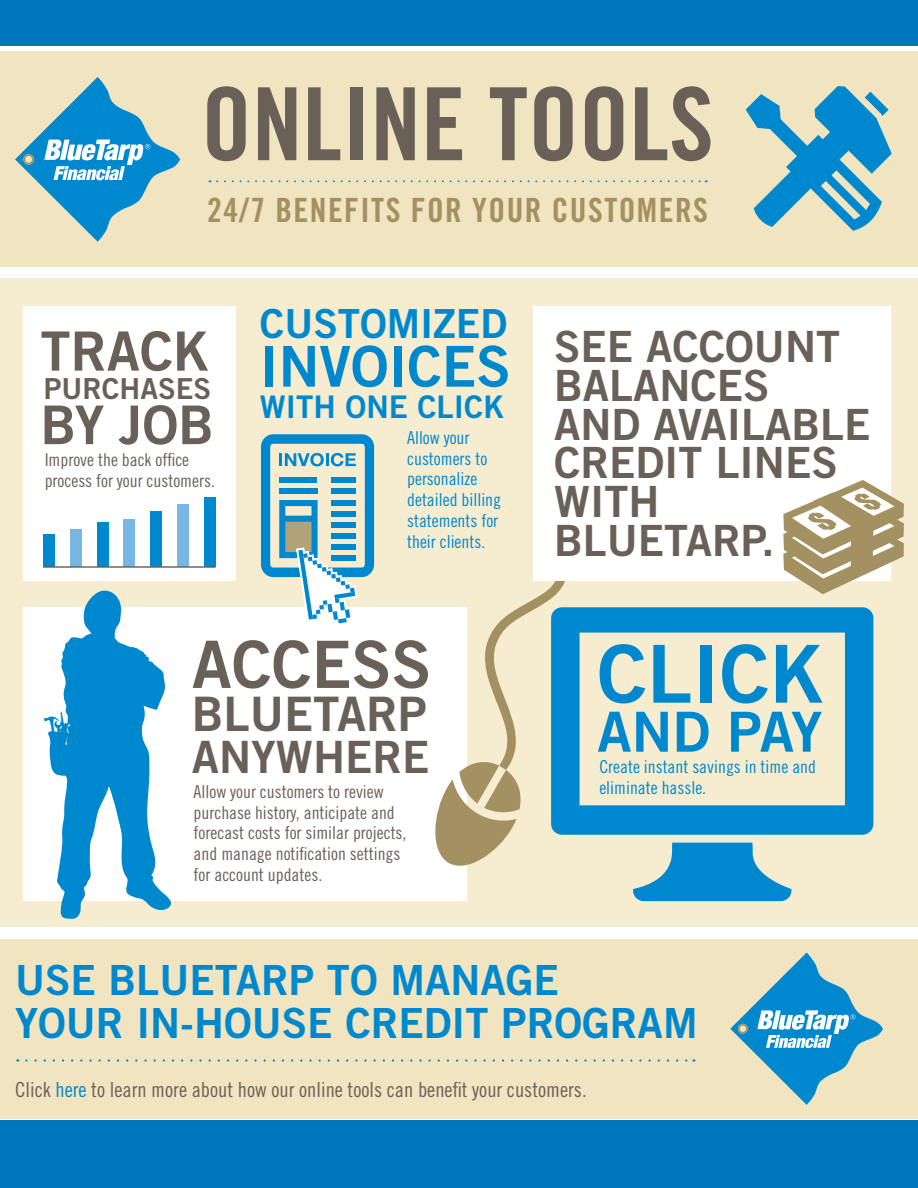
<style>
.page{position:relative;width:918px;height:1188px;background:#fff}
.page>*{position:absolute;margin:0;border:0;box-sizing:border-box;transform-origin:0 0}
.t1{font:100.95px "Trade Gothic LT Std Bd Cn 20";color:#696158}
.t2{font:80.1px "Trade Gothic LT Std Bd 2";color:#0088ce}
.t3{font:65.4px "Trade Gothic LT Std Bd 2";color:#696158}
.t4{font:56.4px "Trade Gothic LT Std Bd 2";color:#0088ce}
.t5{font:55.35px "Trade Gothic LT Std Bd 2";letter-spacing:-.02em;color:#0088ce}
.t6{font:54.15px "Trade Gothic LT Std Bd 2";color:#696158}
.t7{font:53.4px "Trade Gothic LT Std Bd 2";color:#696158}
.t8{font:47.55px "Trade Gothic LT Std Bd 2";color:#696158}
.t9{font:44.55px "Trade Gothic LT Std Bd 2";color:#696158}
.t10{font:43.05px/38.7px "Trade Gothic LT Std Bd 2";color:#696158}
.t11{font:41.55px/43px "Trade Gothic LT Std Bd 2";color:#0088ce}
.t12{font:40.05px "Trade Gothic LT Std Bd 2";color:#0088ce}
.t13{font:33.45px "Trade Gothic LT Std Bd Cn 20";letter-spacing:.045em;color:#a39161}
.t14{font:31.2px "Trade Gothic LT Std Bd 2";color:#0088ce}
.t15{font:28.95px "Trade Gothic LT Std Bd 2";color:#696158}
.t16{font:20.85px "Trade Gothic LT Std Cn 18";color:#696158}
.t17{font:17.85px/20.9px "Trade Gothic LT Std Cn 18";color:#696158}
.t18{font:17.85px/20.9px "Trade Gothic LT Std Cn 18";color:#0088ce}
.s1{color:#0088ce}
</style>
<div class="page">
<div style="left:0;top:278px;width:918px;height:649px;background:#f6ecd0"></div>
<div style="left:0;top:51px;width:918px;height:216px;background:#f1e4c0"></div>
<div style="left:0;top:939px;width:918px;height:179px;background:#f1e4c0"></div>
<svg style="left:217px;top:180px;width:490px;height:2px"></svg>
<svg style="left:26px;top:1059px;width:668px;height:3px"></svg>
<svg style="left:746px;top:86px;width:146px;height:145px"></svg>
<svg style="left:565px;top:607px;width:308px;height:294px"></svg>
<div style="left:23px;top:307px;width:213px;height:274px;background:#fff"></div>
<svg style="left:730px;top:953px;width:153px;height:152px"></svg>
<svg style="left:15px;top:77px;width:165px;height:165px"></svg>
<div style="left:23px;top:607px;width:444px;height:293px;background:#fff"></div>
<div style="left:43px;top:535px;width:12px;height:32px;background:#0088ce"></div>
<div style="left:70px;top:530px;width:12px;height:37px;background:#78b6e3"></div>
<div style="left:97px;top:523px;width:12px;height:44px;background:#0088ce"></div>
<div style="left:123px;top:519px;width:12px;height:48px;background:#78b6e3"></div>
<div style="left:150px;top:512px;width:12px;height:55px;background:#0088ce"></div>
<div style="left:177px;top:505px;width:12px;height:62px;background:#78b6e3"></div>
<div style="left:204px;top:498px;width:12px;height:69px;background:#0088ce"></div>
<hr style="left:43px;top:566px;width:173px;height:2px;background:#696158">
<svg style="left:261px;top:434px;width:113px;height:190px"></svg>
<svg style="left:44px;top:590px;width:133px;height:329px"></svg>
<svg style="left:435px;top:581px;width:130px;height:285px"></svg>
<div style="left:533px;top:307px;width:358px;height:274px;background:#fff"></div>
<svg style="left:783px;top:480px;width:121px;height:114px"></svg>
<div style="left:0;top:1120px;width:918px;height:68px;background:#0076bf"></div>
<div style="left:0;top:0;width:918px;height:46px;background:#0076bf"></div>
<h1 class="t1" style="left:201px;top:63px;width:514px">ONLINE TOOLS</h1>
<h3 class="t13" style="left:207px;top:190px;width:502px">24/7 BENEFITS FOR YOUR CUSTOMERS</h3>
<h3 class="t6" style="left:40px;top:318px;width:170px">TRACK</h3>
<h3 class="t15" style="left:44px;top:371px;width:169px">PURCHASES</h3>
<h3 class="t7" style="left:40px;top:392px;width:175px">BY JOB</h3>
<p class="t17" style="left:45px;top:449px;width:172px">Improve the back office process for your customers.</p>
<h3 class="t12" style="left:260px;top:299px;width:249px">CUSTOMIZED</h3>
<h3 class="t4" style="left:260px;top:332px;width:252px">INVOICES</h3>
<h3 class="t14" style="left:260px;top:387px;width:246px">WITH ONE CLICK</h3>
<p class="t18" style="left:407px;top:427px;width:95px">Allow your customers to personalize detailed billing statements for their clients.</p>
<h3 class="t3" style="left:192px;top:624px;width:241px">ACCESS</h3>
<h3 class="t8" style="left:192px;top:685px;width:237px">BLUETARP</h3>
<h3 class="t9" style="left:192px;top:729px;width:239px">ANYWHERE</h3>
<p class="t17" style="left:194px;top:781px;width:214px">Allow your customers to review purchase history, anticipate and forecast costs for similar projects, and manage notification settings for account updates.</p>
<h3 class="t10" style="left:554px;top:327px;width:318px">SEE ACCOUNT<br>BALANCES<br>AND AVAILABLE<br>CREDIT LINES<br>WITH<br>BLUETARP.</h3>
<h2 class="t2" style="left:597px;top:624px;width:228px">CLICK</h2>
<h3 class="t5" style="left:597px;top:698px;width:227px">AND PAY</h3>
<p class="t18" style="left:599px;top:756px;width:218px">Create instant savings in time and eliminate hassle.</p>
<h3 class="t11" style="left:15px;top:958px;width:684px">USE BLUETARP TO MANAGE<br>YOUR IN-HOUSE CREDIT PROGRAM</h3>
<p class="t16" style="left:15px;top:1077px;width:573px">Click <span class="s1">here</span> to learn more about how our online tools can benefit your customers.</p>
</div>
